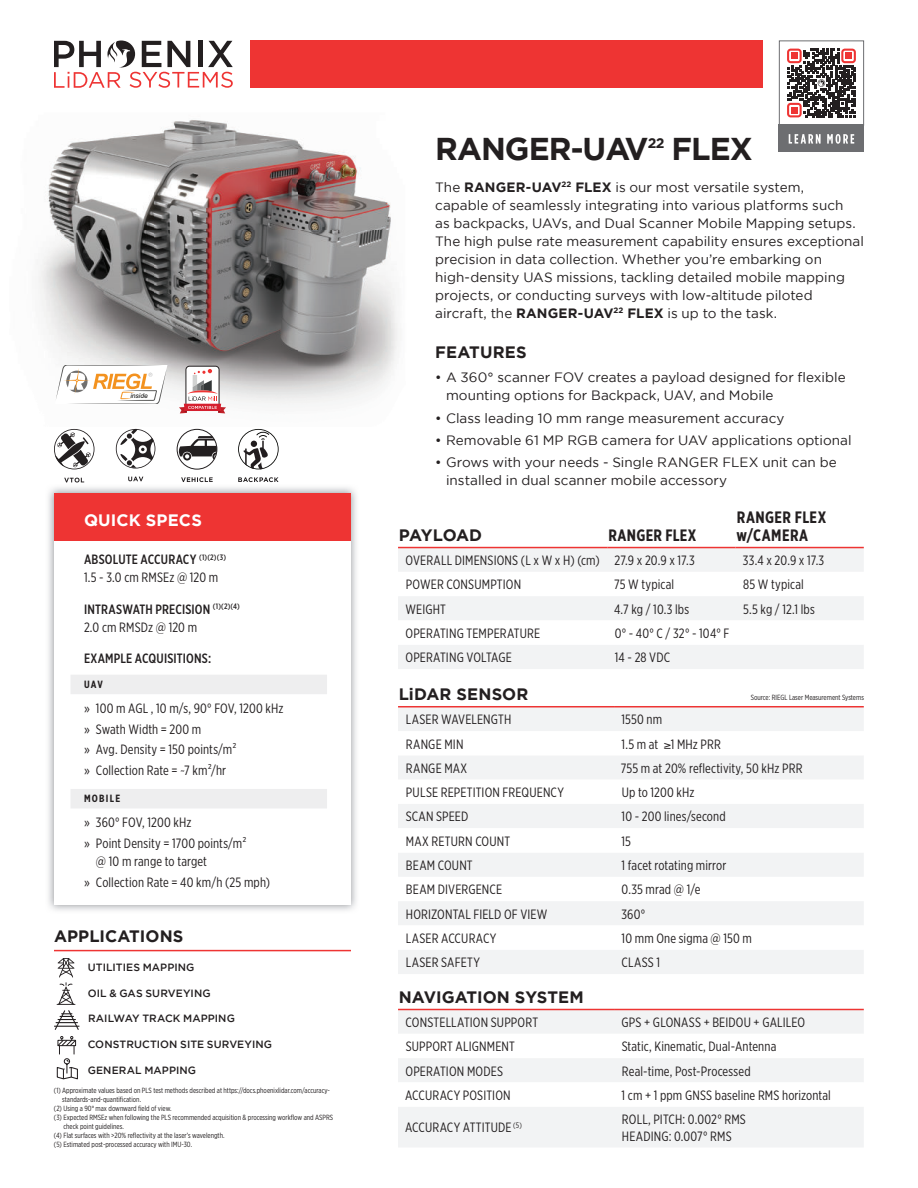
<style>
.page{position:relative;width:918px;height:1188px;background:#fff}
.page>*{position:absolute;margin:0;border:0;box-sizing:border-box;transform-origin:0 0}
.t1{font:700 31.5px "Gotham HTF";letter-spacing:-.03em;color:#231f20}
.t2{font:700 16.5px "Gotham HTF";letter-spacing:.005em;color:#231f20}
.t3{font:700 16.5px/18px "Gotham X Narrow";letter-spacing:.025em;color:#231f20}
.t4{font:700 16.5px "Gotham HTF";letter-spacing:.01em;color:#fff}
.t5{font:700 16.5px "Gotham HTF";letter-spacing:-.025em;color:#231f20}
.t6{font:700 13.95px "Gotham HTF";color:#231f20}
.t7{font:13.5px/20.7px "Gotham X Narrow";letter-spacing:.01em;color:#231f20}
.t8{font:13.5px/18px "Gotham HTF";color:#231f20}
.t9{font:500 13.5px/18px "Gotham X Narrow";letter-spacing:.01em;color:#231f20}
.t10{font:500 10.5px "Gotham HTF";letter-spacing:.005em;color:#231f20}
.t11{font:700 10.5px "Gotham X Narrow";letter-spacing:.12em;color:#231f20}
.t12{font:7.5px "Gotham X Narrow";color:#231f20}
.t13{font:italic 6.6px "Arial";color:#050504}
.s1{font-weight:500}
.s2{font-weight:400}
.s3{font-weight:700}
</style>
<div class="page">
<img style="left:38px;top:120px;width:360px;height:311px">
<div style="left:250px;top:40px;width:513px;height:48px;background:#ee3433"></div>
<svg style="left:54px;top:40px;width:179px;height:48px"></svg>
<svg style="left:179px;top:366px;width:47px;height:47px"></svg>
<div style="left:779px;top:40px;width:85px;height:86px;border:1px solid #6d6e71"></div>
<div style="left:779px;top:124px;width:85px;height:28px;background:#6d6e71"></div>
<svg style="left:789px;top:134px;width:65px;height:10px"></svg>
<svg style="left:787px;top:49px;width:69px;height:68px"></svg>
<img style="left:48px;top:487px;width:309px;height:424px">
<div style="left:54px;top:493px;width:297px;height:412px;background:#fff"></div>
<hr style="left:54px;top:950px;width:297px;height:1px;background:#ee3433">
<svg style="left:56px;top:1036px;width:22px;height:44px"></svg>
<div style="left:398px;top:548px;width:466px;height:121px;background:#f2f3f4"></div>
<svg style="left:398px;top:572px;width:466px;height:73px"></svg>
<hr style="left:398px;top:547px;width:209px;height:1px;background:#ee3433">
<hr style="left:607px;top:547px;width:129px;height:1px;background:#ee3433">
<hr style="left:736px;top:547px;width:128px;height:1px;background:#ee3433">
<div style="left:398px;top:1010px;width:466px;height:137px;background:#f2f3f4"></div>
<svg style="left:398px;top:1034px;width:466px;height:73px"></svg>
<hr style="left:398px;top:1009px;width:216px;height:1px;background:#ee3433">
<hr style="left:614px;top:1009px;width:250px;height:1px;background:#ee3433">
<svg style="left:54px;top:958px;width:26px;height:72px"></svg>
<svg style="left:55px;top:366px;width:112px;height:38px"></svg>
<div style="left:398px;top:707px;width:466px;height:267px;background:#f2f3f4"></div>
<svg style="left:398px;top:731px;width:466px;height:219px"></svg>
<hr style="left:398px;top:706px;width:216px;height:1px;background:#ee3433">
<hr style="left:614px;top:706px;width:250px;height:1px;background:#ee3433">
<div style="left:54px;top:493px;width:297px;height:47px;background:#ee3433"></div>
<div style="left:71px;top:675px;width:256px;height:19px;background:#eeeeef"></div>
<div style="left:71px;top:789px;width:256px;height:19px;background:#eeeeef"></div>
<svg style="left:64px;top:478px;width:20px;height:5px"></svg>
<svg style="left:54px;top:429px;width:40px;height:40px"></svg>
<svg style="left:116px;top:429px;width:39px;height:40px"></svg>
<svg style="left:128px;top:477px;width:15px;height:4px"></svg>
<svg style="left:177px;top:436px;width:40px;height:25px"></svg>
<div style="left:177px;top:429px;width:40px;height:41px;border:1px solid #231f20;border-radius:50%"></div>
<svg style="left:181px;top:477px;width:32px;height:5px"></svg>
<svg style="left:238px;top:429px;width:41px;height:40px"></svg>
<svg style="left:238px;top:477px;width:41px;height:5px"></svg>
<p class="t13" style="left:130px;top:392px;width:19px">inside</p>
<p class="t4" style="left:84px;top:514px;width:119px">QUICK SPECS</p>
<p class="t7" style="left:84px;top:551px;width:144px;line-height:18px"><span class="s1">ABSOLUTE ACCURACY</span> <sup>(1)(2)(3)<br></sup>1.5 - 3.0 cm RMSEz @ 120 m</p>
<p class="t9" style="left:84px;top:601px;width:157px">INTRASWATH PRECISION <sup>(1)(2)(4)<br></sup><span class="s2">2.0 cm RMSDz @ 120 m</span></p>
<p class="t9" style="left:84px;top:650px;width:129px">EXAMPLE ACQUISITIONS:</p>
<p class="t11" style="left:84px;top:680px;width:20px">UAV</p>
<p class="t7" style="left:84px;top:698px;width:201px">» 100 m AGL , 10 m/s, 90° FOV, 1200 kHz » Swath Width = 200 m<br>» Avg. Density = 150 points/m2<br>» Collection Rate = ~7 km2/hr</p>
<p class="t11" style="left:84px;top:794px;width:38px">MOBILE</p>
<p class="t7" style="left:84px;top:813px;width:164px">» 360° FOV, 1200 kHz<br>» Point Density = 1700 points/m2</p>
<p class="t7" style="left:84px;top:851px;width:188px;text-indent:12px">@ 10 m range to target<br>» Collection Rate = 40 km/h (25 mph)</p>
<p class="t2" style="left:54px;top:930px;width:131px">APPLICATIONS</p>
<p class="t10" style="left:88px;top:963px;width:108px">UTILITIES MAPPING</p>
<p class="t10" style="left:88px;top:989px;width:125px">OIL &amp; GAS SURVEYING</p>
<p class="t10" style="left:88px;top:1015px;width:148px">RAILWAY TRACK MAPPING</p>
<p class="t10" style="left:88px;top:1041px;width:186px">CONSTRUCTION SITE SURVEYING</p>
<p class="t10" style="left:88px;top:1067px;width:110px">GENERAL MAPPING</p>
<p class="t12" style="left:54px;top:1087px;width:277px">(1) Approximate values based on PLS test methods described at https://docs.phoenixlidar.com/accuracy-</p>
<p class="t12" style="left:62px;top:1096px;width:80px">standards-and-quantification.</p>
<p class="t12" style="left:54px;top:1105px;width:119px">(2) Using a 90° max downward field of view.</p>
<p class="t12" style="left:54px;top:1114px;width:281px">(3) Expected RMSEz when following the PLS recommended acquisition &amp; processing workflow and ASPRS</p>
<p class="t12" style="left:63px;top:1123px;width:62px">check point guidelines.</p>
<p class="t12" style="left:54px;top:1132px;width:172px">(4) Flat surfaces with &gt;20% reflectivity at the laser’s wavelength.</p>
<p class="t12" style="left:54px;top:1141px;width:140px">(5) Estimated post-processed accuracy with IMU-30.</p>
<h1 class="t1" style="left:435px;top:137px;width:215px">RANGER-UAV</h1>
<p class="t6" style="left:648px;top:137px;width:19px">22</p>
<h1 class="t1" style="left:672px;top:137px;width:83px">FLEX</h1>
<p class="t8" style="left:435px;top:178px;width:430px">The <span class="s3">RANGER-UAV</span><sup>22</sup> <span class="s3">FLEX</span> is our most versatile system,<br>capable of seamlessly integrating into various platforms such<br>as backpacks, UAVs, and Dual Scanner Mobile Mapping setups.<br>The high pulse rate measurement capability ensures exceptional precision in data collection. Whether you’re embarking on high-density UAS missions, tackling detailed mobile mapping projects, or conducting surveys with low-altitude piloted aircraft, the <span class="s3">RANGER-UAV</span><sup>22</sup> <span class="s3">FLEX</span> is up to the task.</p>
<p class="t2" style="left:435px;top:346px;width:93px">FEATURES</p>
<p class="t8" style="left:446px;top:369px;width:401px;text-indent:-11px">ï A 360° scanner FOV creates a payload designed for flexible mounting options for Backpack, UAV, and Mobile</p>
<p class="t8" style="left:435px;top:407px;width:418px;line-height:22.2px">ï Class leading 10 mm range measurement accuracy<br>ï Removable 61 MP RGB camera for UAV applications optional ï Grows with your needs - Single RANGER FLEX unit can be</p>
<p class="t8" style="left:446px;top:472px;width:283px">installed in dual scanner mobile accessory</p>
<p class="t5" style="left:399px;top:529px;width:85px">PAYLOAD</p>
<p class="t3" style="left:609px;top:527px;width:89px">RANGER FLEX</p>
<p class="t3" style="left:736px;top:509px;width:91px">RANGER FLEX w/CAMERA</p>
<p class="t7" style="left:406px;top:551px;width:291px">OVERALL DIMENSIONS (L x W x H) (cm) 27.9 x 20.9 x 17.3</p>
<p class="t7" style="left:743px;top:551px;width:83px">33.4 x 20.9 x 17.3</p>
<p class="t7" style="left:406px;top:575px;width:117px">POWER CONSUMPTION</p>
<p class="t7" style="left:614px;top:575px;width:62px">75 W typical</p>
<p class="t7" style="left:743px;top:575px;width:62px">85 W typical</p>
<p class="t7" style="left:406px;top:599px;width:42px">WEIGHT</p>
<p class="t7" style="left:614px;top:599px;width:76px">4.7 kg / 10.3 lbs</p>
<p class="t7" style="left:743px;top:599px;width:73px">5.5 kg / 12.1 lbs</p>
<p class="t7" style="left:406px;top:623px;width:136px">OPERATING TEMPERATURE</p>
<p class="t7" style="left:615px;top:623px;width:116px">0° - 40° C / 32° - 104° F</p>
<p class="t7" style="left:406px;top:648px;width:108px">OPERATING VOLTAGE</p>
<p class="t7" style="left:615px;top:648px;width:57px">14 - 28 VDC</p>
<p class="t2" style="left:399px;top:688px;width:131px">LiDAR SENSOR</p>
<p class="t7" style="left:406px;top:710px;width:107px">LASER WAVELENGTH</p>
<p class="t7" style="left:622px;top:710px;width:42px">1550 nm</p>
<p class="t7" style="left:406px;top:734px;width:59px">RANGE MIN</p>
<p class="t7" style="left:622px;top:734px;width:101px">1.5 m at ≥1 MHz PRR</p>
<p class="t7" style="left:406px;top:758px;width:63px">RANGE MAX</p>
<p class="t7" style="left:621px;top:758px;width:183px">755 m at 20% reflectivity, 50 kHz PRR</p>
<p class="t7" style="left:406px;top:783px;width:160px">PULSE REPETITION FREQUENCY</p>
<p class="t7" style="left:622px;top:783px;width:74px">Up to 1200 kHz</p>
<p class="t7" style="left:406px;top:807px;width:64px">SCAN SPEED</p>
<p class="t7" style="left:622px;top:807px;width:106px">10 - 200 lines/second</p>
<p class="t7" style="left:406px;top:831px;width:106px">MAX RETURN COUNT</p>
<p class="t7" style="left:622px;top:831px;width:11px">15</p>
<p class="t7" style="left:406px;top:856px;width:68px">BEAM COUNT</p>
<p class="t7" style="left:622px;top:856px;width:106px">1 facet rotating mirror</p>
<p class="t7" style="left:406px;top:880px;width:98px">BEAM DIVERGENCE</p>
<p class="t7" style="left:622px;top:880px;width:80px">0.35 mrad @ 1/e</p>
<p class="t7" style="left:406px;top:904px;width:143px">HORIZONTAL FIELD OF VIEW</p>
<p class="t7" style="left:621px;top:904px;width:25px">360°</p>
<p class="t7" style="left:406px;top:928px;width:92px">LASER ACCURACY</p>
<p class="t7" style="left:622px;top:928px;width:132px">10 mm One sigma @ 150 m</p>
<p class="t7" style="left:406px;top:953px;width:75px">LASER SAFETY</p>
<p class="t7" style="left:622px;top:953px;width:40px">CLASS 1</p>
<p class="t12" style="left:751px;top:694px;width:115px">Source: RIEGL Laser Measurement Systems</p>
<p class="t2" style="left:399px;top:991px;width:187px">NAVIGATION SYSTEM</p>
<p class="t7" style="left:406px;top:1013px;width:134px">CONSTELLATION SUPPORT</p>
<p class="t7" style="left:622px;top:1013px;width:185px">GPS + GLONASS + BEIDOU + GALILEO</p>
<p class="t7" style="left:406px;top:1037px;width:111px">SUPPORT ALIGNMENT</p>
<p class="t7" style="left:622px;top:1037px;width:156px">Static, Kinematic, Dual-Antenna</p>
<p class="t7" style="left:406px;top:1061px;width:99px">OPERATION MODES</p>
<p class="t7" style="left:622px;top:1061px;width:130px">Real-time, Post-Processed</p>
<p class="t7" style="left:405px;top:1085px;width:107px">ACCURACY POSITION</p>
<p class="t7" style="left:622px;top:1085px;width:211px">1 cm + 1 ppm GNSS baseline RMS horizontal</p>
<p class="t7" style="left:405px;top:1118px;width:118px">ACCURACY ATTITUDE <sup>(5)</sup></p>
<p class="t7" style="left:622px;top:1112px;width:125px;line-height:16.5px">ROLL, PITCH: 0.002° RMS<br>HEADING: 0.007° RMS</p>
</div>
